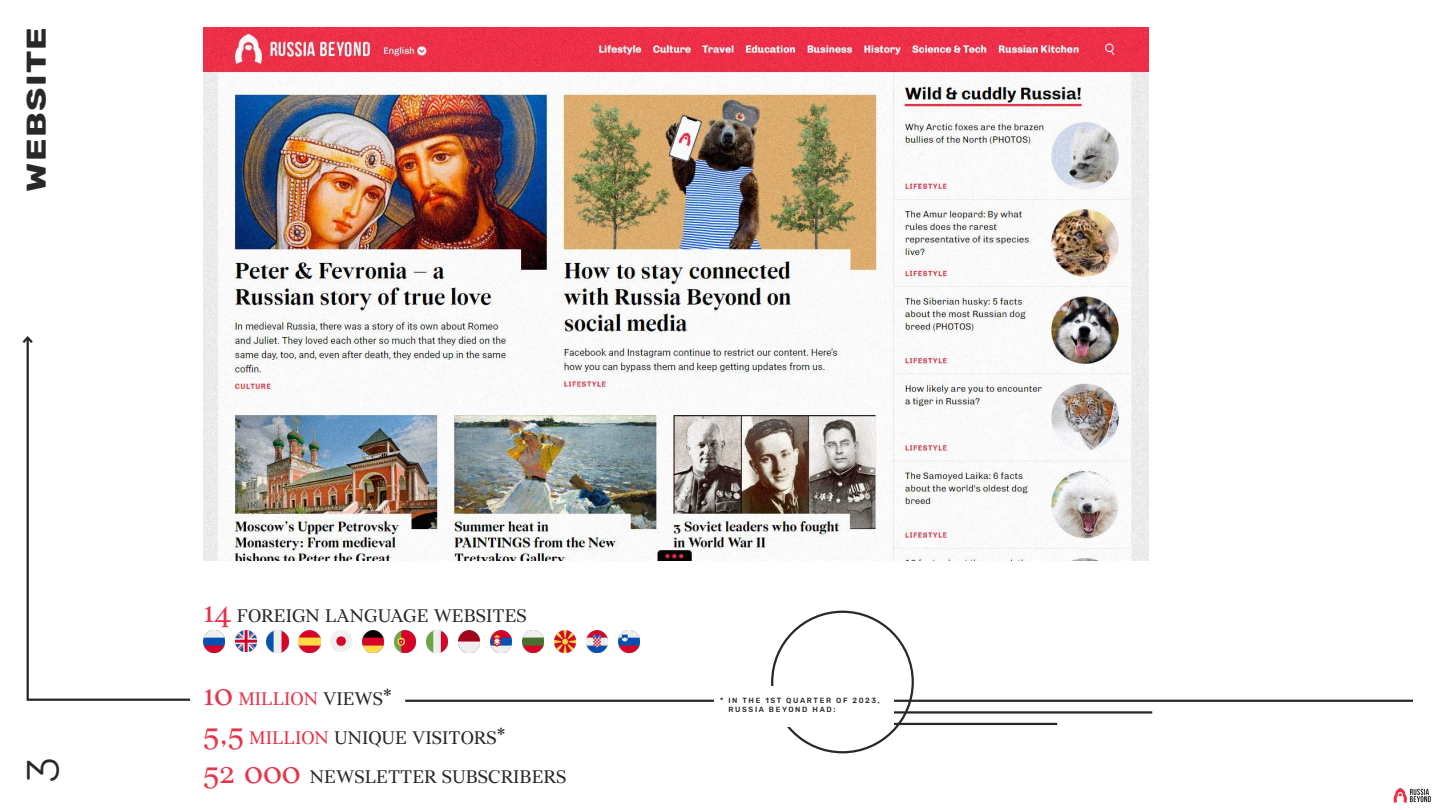
<style>
.page{position:relative;width:1440px;height:810px;background:#fff}
.page>*{position:absolute;margin:0;border:0;box-sizing:border-box;transform-origin:0 0}
.t1{font:300 45px "Rubik";color:#282827}
.t2{font:700 27px "Rubik";letter-spacing:.04em;color:#282827;scale:1.3 1}
.t3{font:19.5px/39px "Wremena";color:#282827}
.t4{font:500 7.5px/9px "Rubik";letter-spacing:.22em;color:#282827}
.s1{font-size:34.5px;color:#e7344a}
.s2{color:#e7344a}
</style>
<div class="page">
<img style="left:203px;top:27px;width:945px;height:534px">
<svg style="left:26px;top:345px;width:165px;height:356px"></svg>
<svg style="left:22px;top:336px;width:11px;height:9px"></svg>
<img style="left:554px;top:631px;width:21px;height:21px">
<img style="left:458px;top:631px;width:22px;height:21px">
<img style="left:427px;top:631px;width:21px;height:21px">
<img style="left:299px;top:631px;width:21px;height:21px">
<img style="left:331px;top:631px;width:21px;height:21px">
<img style="left:203px;top:631px;width:21px;height:21px">
<img style="left:490px;top:631px;width:21px;height:21px">
<img style="left:395px;top:631px;width:21px;height:21px">
<img style="left:363px;top:631px;width:21px;height:21px">
<img style="left:235px;top:631px;width:21px;height:21px">
<img style="left:618px;top:631px;width:21px;height:21px">
<img style="left:522px;top:631px;width:21px;height:21px">
<img style="left:586px;top:631px;width:21px;height:21px">
<img style="left:267px;top:631px;width:21px;height:21px">
<hr style="left:893px;top:711px;width:259px;height:3px;background:#282827">
<hr style="left:405px;top:700px;width:1008px;height:2px;background:#282827">
<hr style="left:868px;top:723px;width:189px;height:2px;background:#282827">
<div style="left:714px;top:687px;width:179px;height:40px;background:#fff"></div>
<svg style="left:1393px;top:788px;width:38px;height:15px"></svg>
<h2 class="t2" style="left:21px;top:192px;width:128px;rotate:-90deg">WEBSITE</h2>
<h1 class="t1" style="left:18px;top:783px;width:27px;rotate:-90deg">3</h1>
<p class="t3" style="left:203px;top:597px;width:325px"><span class="s1">14</span> FOREIGN LANGUAGE WEBSITES</p>
<p class="t3" style="left:203px;top:679px;width:364px"><span class="s1">10</span> <span class="s2">MILLION</span> VIEWS*<br><span class="s1">5,5</span> <span class="s2">MILLION</span> UNIQUE VISITORS*<br><span class="s1">52 000</span> NEWSLETTER SUBSCRIBERS</p>
<p class="t4" style="left:728px;top:696px;width:153px;text-indent:-8px">* IN THE 1ST QUARTER OF 2023,<br>RUSSIA BEYOND HAD:</p>
</div>
